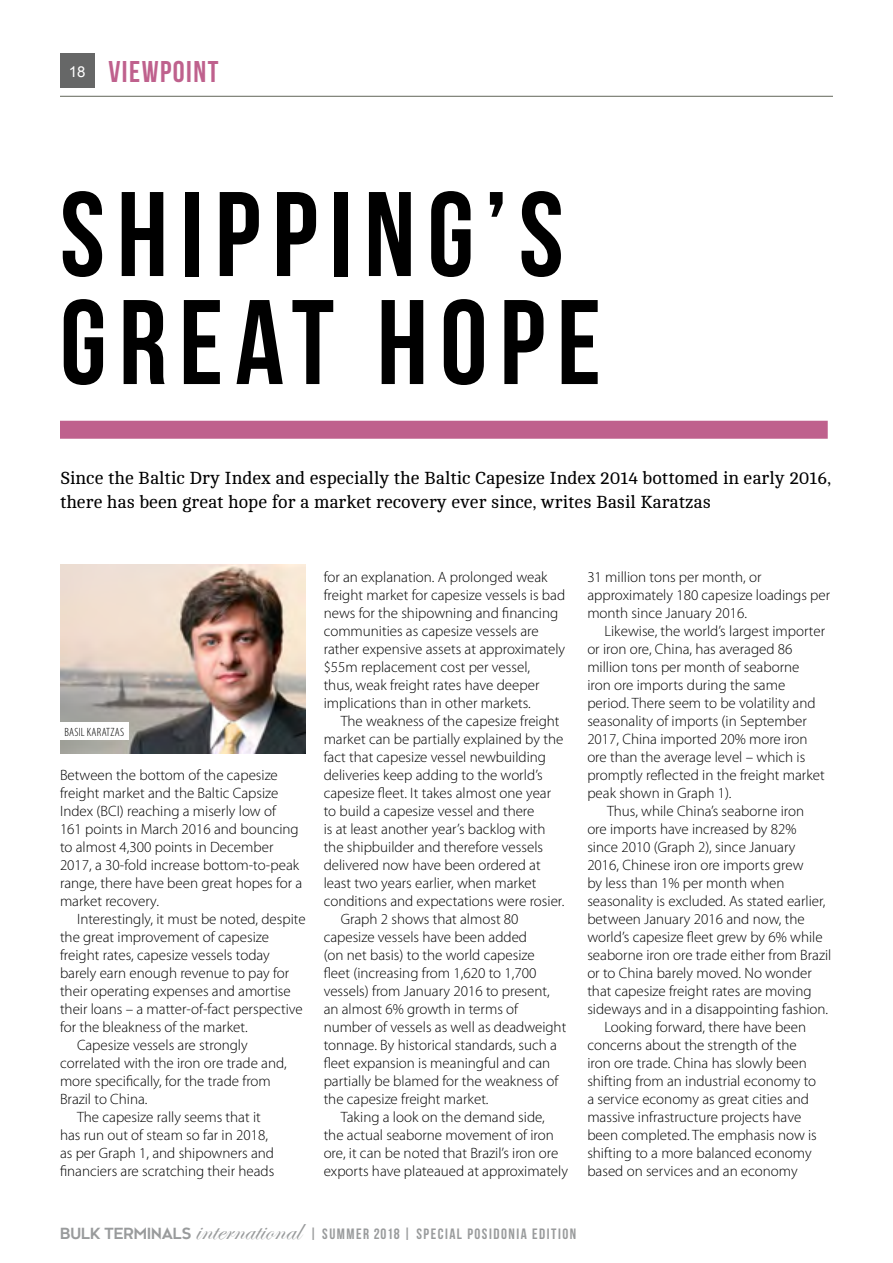
<style>
.page{position:relative;width:893px;height:1263px;background:#fff}
.page>*{position:absolute;margin:0;border:0;box-sizing:border-box;transform-origin:0 0}
.t1{font:120px/108px "Bebas Neue";letter-spacing:.1em;color:#000}
.t2{font:30px "Bebas Neue";letter-spacing:.05em;color:#bf618d}
.t3{font:18px/24px "Cambo";color:#000}
.t4{font:300 15px/18px "Myriad Pro";color:#000}
.t5{font:15px "Bebas Neue";letter-spacing:.1em;color:#999b9c}
.t6{font:15px "Arial";color:#fff}
.t7{font:300 condensed 12px "Myriad Pro";letter-spacing:.02em;color:#000}
.s1{font-family:"Kessel 105";font-weight:700}
.s2{font-family:"Edwardian Script ITC";font-size:30px}
</style>
<div class="page">
<div style="left:60px;top:53px;width:34px;height:35px;background:#666767"></div>
<hr style="left:60px;top:96px;width:773px;height:1px;background:#73776c">
<img style="left:60px;top:564px;width:246px;height:190px">
<div style="left:60px;top:722px;width:69px;height:18px;background:#fff"></div>
<div style="left:60px;top:421px;width:768px;height:18px;background:#bf618d"></div>
<p class="t6" style="left:69px;top:62px;width:18px">18</p>
<h2 class="t2" style="left:108px;top:55px;width:112px">VIEWPOINT</h2>
<h1 class="t1" style="left:60px;top:179px;width:542px">SHIPPING’S<br>GREAT HOPE</h1>
<p class="t3" style="left:60px;top:466px;width:772px">Since the Baltic Dry Index and especially the Baltic Capesize Index 2014 bottomed in early 2016, there has been great hope for a market recovery ever since, writes Basil Karatzas</p>
<p class="t7" style="left:64px;top:725px;width:61px">BASIL KARATZAS</p>
<p class="t4" style="left:60px;top:766px;width:244px">Between the bottom of the capesize freight market and the Baltic Capsize Index (BCI) reaching a miserly low of<br>161 points in March 2016 and bouncing to almost 4,300 points in December 2017, a 30-fold increase bottom-to-peak range, there have been great hopes for a market recovery.</p>
<p class="t4" style="left:77px;top:910px;width:230px">Interestingly, it must be noted, despite</p>
<p class="t4" style="left:60px;top:928px;width:211px">the great improvement of capesize</p>
<p class="t4" style="left:60px;top:946px;width:211px">freight rates, capesize vessels today</p>
<p class="t4" style="left:60px;top:964px;width:231px">barely earn enough revenue to pay for</p>
<p class="t4" style="left:60px;top:982px;width:232px">their operating expenses and amortise</p>
<p class="t4" style="left:60px;top:1000px;width:244px">their loans – a matter-of-fact perspective</p>
<p class="t4" style="left:60px;top:1018px;width:189px">for the bleakness of the market.</p>
<p class="t4" style="left:77px;top:1036px;width:172px">Capesize vessels are strongly</p>
<p class="t4" style="left:60px;top:1054px;width:228px">correlated with the iron ore trade and,</p>
<p class="t4" style="left:60px;top:1072px;width:212px">more specifically, for the trade from</p>
<p class="t4" style="left:60px;top:1090px;width:89px">Brazil to China.</p>
<p class="t4" style="left:77px;top:1108px;width:185px">The capesize rally seems that it</p>
<p class="t4" style="left:60px;top:1126px;width:209px">has run out of steam so far in 2018,</p>
<p class="t4" style="left:60px;top:1144px;width:216px">as per Graph 1, and shipowners and</p>
<p class="t4" style="left:60px;top:1162px;width:216px">financiers are scratching their heads</p>
<p class="t4" style="left:324px;top:568px;width:243px">for an explanation. A prolonged weak freight market for capesize vessels is bad news for the shipowning and financing communities as capesize vessels are rather expensive assets at approximately $55m replacement cost per vessel,<br>thus, weak freight rates have deeper implications than in other markets.</p>
<p class="t4" style="left:341px;top:712px;width:220px">The weakness of the capesize freight</p>
<p class="t4" style="left:324px;top:730px;width:241px">market can be partially explained by the</p>
<p class="t4" style="left:324px;top:748px;width:224px">fact that capesize vessel newbuilding</p>
<p class="t4" style="left:324px;top:766px;width:220px">deliveries keep adding to the world’s</p>
<p class="t4" style="left:324px;top:784px;width:229px">capesize fleet. It takes almost one year</p>
<p class="t4" style="left:324px;top:802px;width:212px">to build a capesize vessel and there</p>
<p class="t4" style="left:324px;top:820px;width:223px">is at least another year’s backlog with</p>
<p class="t4" style="left:324px;top:838px;width:221px">the shipbuilder and therefore vessels</p>
<p class="t4" style="left:324px;top:856px;width:218px">delivered now have been ordered at</p>
<p class="t4" style="left:324px;top:874px;width:214px">least two years earlier, when market</p>
<p class="t4" style="left:324px;top:892px;width:242px">conditions and expectations were rosier.</p>
<p class="t4" style="left:341px;top:910px;width:179px">Graph 2 shows that almost 80</p>
<p class="t4" style="left:324px;top:928px;width:205px">capesize vessels have been added</p>
<p class="t4" style="left:324px;top:946px;width:213px">(on net basis) to the world capesize</p>
<p class="t4" style="left:324px;top:964px;width:214px">fleet (increasing from 1,620 to 1,700</p>
<p class="t4" style="left:324px;top:982px;width:228px">vessels) from January 2016 to present,</p>
<p class="t4" style="left:324px;top:1000px;width:196px">an almost 6% growth in terms of</p>
<p class="t4" style="left:324px;top:1018px;width:244px">number of vessels as well as deadweight</p>
<p class="t4" style="left:324px;top:1036px;width:235px">tonnage. By historical standards, such a</p>
<p class="t4" style="left:324px;top:1054px;width:228px">fleet expansion is meaningful and can</p>
<p class="t4" style="left:324px;top:1072px;width:236px">partially be blamed for the weakness of</p>
<p class="t4" style="left:324px;top:1090px;width:166px">the capesize freight market.</p>
<p class="t4" style="left:341px;top:1108px;width:206px">Taking a look on the demand side,</p>
<p class="t4" style="left:324px;top:1126px;width:232px">the actual seaborne movement of iron</p>
<p class="t4" style="left:324px;top:1144px;width:236px">ore, it can be noted that Brazil’s iron ore</p>
<p class="t4" style="left:324px;top:1162px;width:246px">exports have plateaued at approximately</p>
<p class="t4" style="left:587px;top:568px;width:244px">31 million tons per month, or approximately 180 capesize loadings per month since January 2016.</p>
<p class="t4" style="left:587px;top:622px;width:239px;text-indent:17px">Likewise, the world’s largest importer or iron ore, China, has averaged 86 million tons per month of seaborne iron ore imports during the same period. There seem to be volatility and seasonality of imports (in September 2017, China imported 20% more iron ore than the average level – which is promptly reflected in the freight market peak shown in Graph 1).</p>
<p class="t4" style="left:607px;top:802px;width:199px">Thus, while China’s seaborne iron</p>
<p class="t4" style="left:587px;top:820px;width:211px">ore imports have increased by 82%</p>
<p class="t4" style="left:587px;top:838px;width:210px">since 2010 (Graph 2), since January</p>
<p class="t4" style="left:587px;top:856px;width:218px">2016, Chinese iron ore imports grew</p>
<p class="t4" style="left:587px;top:874px;width:199px">by less than 1% per month when</p>
<p class="t4" style="left:587px;top:892px;width:240px">seasonality is excluded. As stated earlier,</p>
<p class="t4" style="left:587px;top:910px;width:219px">between January 2016 and now, the</p>
<p class="t4" style="left:587px;top:928px;width:237px">world’s capesize fleet grew by 6% while</p>
<p class="t4" style="left:587px;top:946px;width:246px">seaborne iron ore trade either from Brazil</p>
<p class="t4" style="left:587px;top:964px;width:226px">or to China barely moved. No wonder</p>
<p class="t4" style="left:587px;top:982px;width:226px">that capesize freight rates are moving</p>
<p class="t4" style="left:587px;top:1000px;width:242px">sideways and in a disappointing fashion.</p>
<p class="t4" style="left:604px;top:1018px;width:203px">Looking forward, there have been</p>
<p class="t4" style="left:587px;top:1036px;width:211px">concerns about the strength of the</p>
<p class="t4" style="left:587px;top:1054px;width:221px">iron ore trade. China has slowly been</p>
<p class="t4" style="left:587px;top:1072px;width:230px">shifting from an industrial economy to</p>
<p class="t4" style="left:587px;top:1090px;width:223px">a service economy as great cities and</p>
<p class="t4" style="left:587px;top:1108px;width:215px">massive infrastructure projects have</p>
<p class="t4" style="left:587px;top:1126px;width:231px">been completed. The emphasis now is</p>
<p class="t4" style="left:587px;top:1144px;width:226px">shifting to a more balanced economy</p>
<p class="t4" style="left:587px;top:1162px;width:212px">based on services and an economy</p>
<p class="t5" style="left:60px;top:1225px;width:518px"><span class="s1">BULK TERMINALS</span> <span class="s2">international</span> | SUMMER 2018 | SPECIAL POSIDONIA EDITION</p>
</div>
